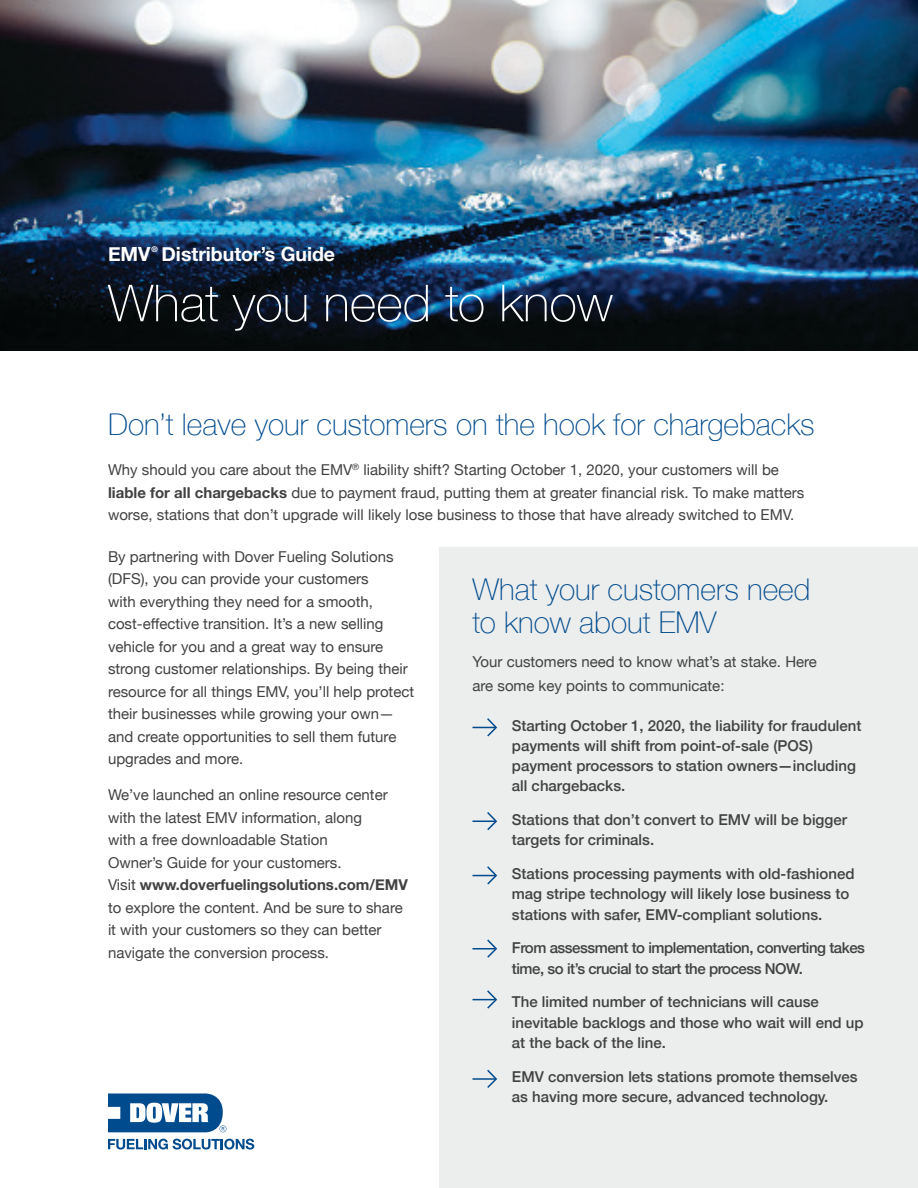
<style>
.page{position:relative;width:918px;height:1188px;background:#fff}
.page>*{position:absolute;margin:0;border:0;box-sizing:border-box;transform-origin:0 0}
.Main_Headers{font:100 51px "Helvetica Neue";color:#fff}
.Sub_Headers{font:100 30px/33px "Helvetica Neue";color:#004b8e}
.t1{font:700 19.5px "Helvetica Neue";color:#fff}
.Body_Copy{font:15px/22.5px "Helvetica Neue";color:#414142}
.List{font:500 15px/20.2px "Helvetica Neue";color:#414142}
.List-2{font:500 15px/20.2px "Helvetica Neue";letter-spacing:-.03em;color:#414142}
.t2{font:700 7.8px "Helvetica Neue";color:#fff}
.s1{font-weight:700}
</style>
<div class="page">
<img style="left:0;top:0;width:918px;height:351px">
<div style="left:440px;top:547px;width:478px;height:641px;background:#eceded"></div>
<svg style="left:108px;top:1094px;width:118px;height:38px"></svg>
<svg style="left:108px;top:1139px;width:146px;height:11px"></svg>
<svg style="left:472px;top:718px;width:26px;height:19px"></svg>
<svg style="left:472px;top:812px;width:26px;height:19px"></svg>
<svg style="left:472px;top:866px;width:26px;height:19px"></svg>
<hr style="left:472px;top:948px;width:24px;height:2px;background:#004b8e">
<svg style="left:485px;top:939px;width:13px;height:19px"></svg>
<svg style="left:472px;top:990px;width:26px;height:19px"></svg>
<hr style="left:472px;top:1078px;width:24px;height:2px;background:#004b8e">
<svg style="left:485px;top:1069px;width:12px;height:19px"></svg>
<p class="t1" style="left:108px;top:239px;width:44px">EMV</p>
<p class="t2" style="left:151px;top:243px;width:8px">®</p>
<p class="t1" style="left:162px;top:239px;width:175px">Distributor’s Guide</p>
<p class="Main_Headers" style="left:108px;top:264px;width:506px">What you need to know</p>
<p class="Sub_Headers" style="left:108px;top:406px;width:708px">Don’t leave your customers on the hook for chargebacks</p>
<p class="Body_Copy" style="left:108px;top:459px;width:698px">Why should you care about the EMV<sup>®</sup> liability shift? Starting October 1, 2020, your customers will be <span class="s1">liable for all chargebacks</span> due to payment fraud, putting them at greater financial risk. To make matters worse, stations that don’t upgrade will likely lose business to those that have already switched to EMV.</p>
<p class="Body_Copy" style="left:108px;top:546px;width:308px">By partnering with Dover Fueling Solutions (DFS), you can provide your customers<br>with everything they need for a smooth, cost-effective transition. It’s a new selling vehicle for you and a great way to ensure strong customer relationships. By being their resource for all things EMV, you’ll help protect their businesses while growing your own— and create opportunities to sell them future upgrades and more.</p>
<p class="Body_Copy" style="left:108px;top:784px;width:301px">We’ve launched an online resource center with the latest EMV information, along<br>with a free downloadable Station<br>Owner’s Guide for your customers.<br>Visit <span class="s1">www.doverfuelingsolutions.com/EMV </span>to explore the content. And be sure to share it with your customers so they can better navigate the conversion process.</p>
<p class="Sub_Headers" style="left:472px;top:572px;width:340px">What your customers need to know about EMV</p>
<p class="Body_Copy" style="left:472px;top:651px;width:346px;line-height:24px">Your customers need to know what’s at stake. Here are some key points to communicate:</p>
<p class="List" style="left:512px;top:714px;width:351px">Starting October 1, 2020, the liability for fraudulent payments will shift from point-of-sale (POS) payment processors to station owners—including all chargebacks.</p>
<p class="List" style="left:512px;top:808px;width:337px">Stations that don’t convert to EMV will be bigger targets for criminals.</p>
<p class="List" style="left:512px;top:862px;width:344px">Stations processing payments with old-fashioned mag stripe technology will likely lose business to stations with safer, EMV-compliant solutions.</p>
<p class="List-2" style="left:512px;top:937px;width:355px">From assessment to implementation, converting takes time, so it’s crucial to start the process NOW.</p>
<p class="List" style="left:512px;top:991px;width:353px">The limited number of technicians will cause inevitable backlogs and those who wait will end up at the back of the line.</p>
<p class="List" style="left:512px;top:1065px;width:347px">EMV conversion lets stations promote themselves as having more secure, advanced technology.</p>
</div>
